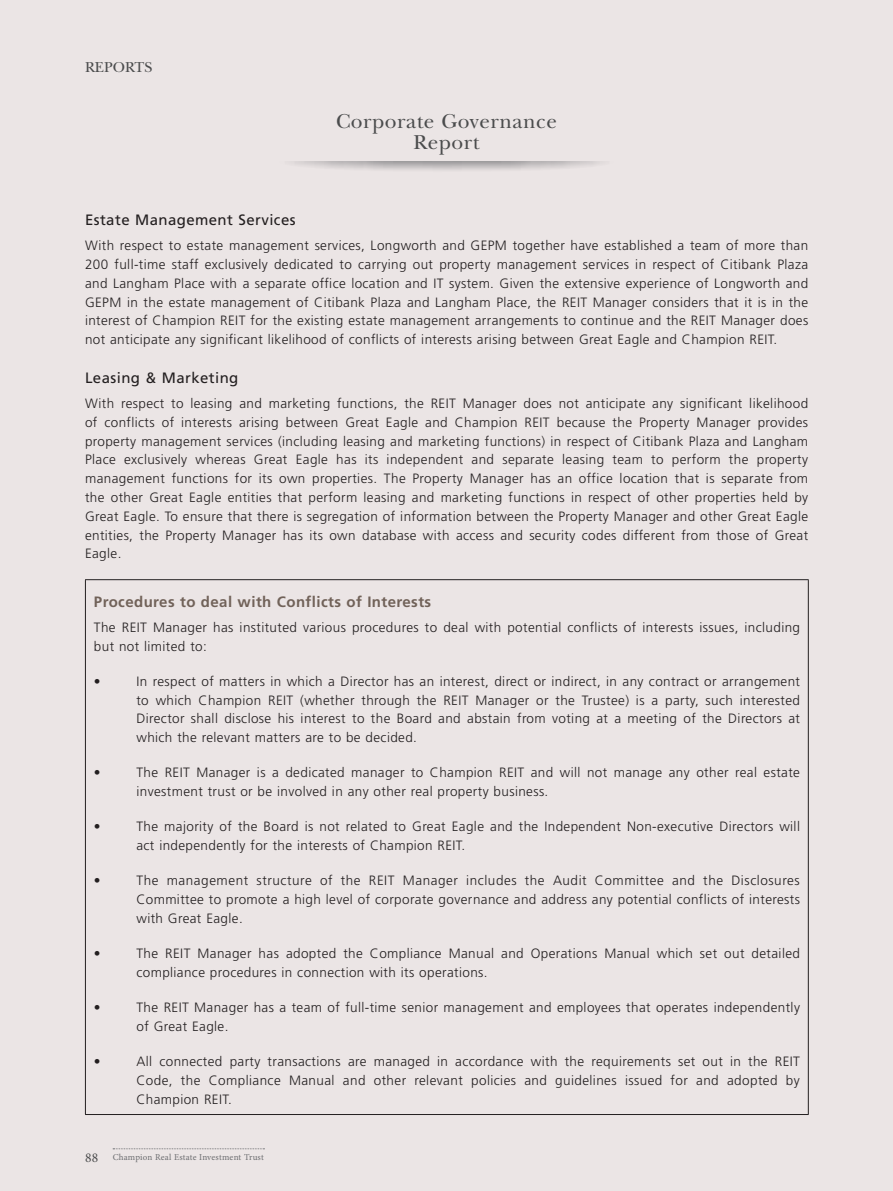
<style>
.page{position:relative;width:893px;height:1191px;background:#ebe5e5}
.page>*{position:absolute;margin:0;border:0;box-sizing:border-box;transform-origin:0 0}
.t1{font:21px/21px "New Baskerville Std";letter-spacing:.025em;color:#4b4c4d;text-align:center}
.t2{font:15px "Frutiger LT Std";letter-spacing:.03em;color:#231f20}
.t3{font:700 15px "Frutiger LT Std";letter-spacing:.03em;color:#716259}
.t4{font:15px "New Baskerville Std";color:#4b4c4d}
.t5{font:300 13.5px/18.8px "Frutiger LT Std";letter-spacing:.03em;color:#231f20;text-align:justify}
.t6{font:9px "Minion Pro";letter-spacing:.02em;color:#6c6d70}
.s1{font-size:13.5px;color:#4b4c4d}
</style>
<div class="page">
<svg style="left:113px;top:1148px;width:151px;height:1px"></svg>
<svg style="left:294px;top:162px;width:306px;height:8px"></svg>
<hr style="left:85px;top:579px;width:724px;height:1px;background:#231f20">
<hr style="left:85px;top:580px;width:1px;height:534px;background:#231f20">
<hr style="left:808px;top:580px;width:1px;height:534px;background:#231f20">
<hr style="left:85px;top:1114px;width:724px;height:1px;background:#231f20">
<p class="t4" style="left:85px;top:58px;width:30px">reports</p>
<h1 class="t1" style="left:336px;top:111px;width:222px">Corporate Governance<br>Report</h1>
<p class="t2" style="left:85px;top:211px;width:212px">Estate Management Services</p>
<p class="t5" style="left:85px;top:236px;width:725px">With respect to estate management services, Longworth and GEPM together have established a team of more than 200 full-time staff exclusively dedicated to carrying out property management services in respect of Citibank Plaza and Langham Place with a separate office location and IT system. Given the extensive experience of Longworth and GEPM in the estate management of Citibank Plaza and Langham Place, the REIT Manager considers that it is in the interest of Champion REIT for the existing estate management arrangements to continue and the REIT Manager does not anticipate any significant likelihood of conflicts of interests arising between Great Eagle and Champion REIT.</p>
<p class="t2" style="left:85px;top:369px;width:155px">Leasing &amp; Marketing</p>
<p class="t5" style="left:85px;top:394px;width:725px">With respect to leasing and marketing functions, the REIT Manager does not anticipate any significant likelihood of conflicts of interests arising between Great Eagle and Champion REIT because the Property Manager provides property management services (including leasing and marketing functions) in respect of Citibank Plaza and Langham Place exclusively whereas Great Eagle has its independent and separate leasing team to perform the property management functions for its own properties. The Property Manager has an office location that is separate from the other Great Eagle entities that perform leasing and marketing functions in respect of other properties held by Great Eagle. To ensure that there is segregation of information between the Property Manager and other Great Eagle entities, the Property Manager has its own database with access and security codes different from those of Great Eagle.</p>
<p class="t3" style="left:94px;top:592px;width:339px">Procedures to deal with Conflicts of Interests</p>
<p class="t5" style="left:94px;top:618px;width:708px">The REIT Manager has instituted various procedures to deal with potential conflicts of interests issues, including but not limited to:</p>
<p class="t5" style="left:94px;top:672px;width:8px">•</p>
<p class="t5" style="left:136px;top:672px;width:665px">In respect of matters in which a Director has an interest, direct or indirect, in any contract or arrangement to which Champion REIT (whether through the REIT Manager or the Trustee) is a party, such interested Director shall disclose his interest to the Board and abstain from voting at a meeting of the Directors at which the relevant matters are to be decided.</p>
<p class="t5" style="left:94px;top:763px;width:8px">•</p>
<p class="t5" style="left:136px;top:763px;width:665px">The REIT Manager is a dedicated manager to Champion REIT and will not manage any other real estate investment trust or be involved in any other real property business.</p>
<p class="t5" style="left:94px;top:817px;width:8px">•</p>
<p class="t5" style="left:136px;top:817px;width:665px">The majority of the Board is not related to Great Eagle and the Independent Non-executive Directors will act independently for the interests of Champion REIT.</p>
<p class="t5" style="left:94px;top:871px;width:8px">•</p>
<p class="t5" style="left:136px;top:871px;width:665px">The management structure of the REIT Manager includes the Audit Committee and the Disclosures Committee to promote a high level of corporate governance and address any potential conflicts of interests with Great Eagle.</p>
<p class="t5" style="left:94px;top:944px;width:8px">•</p>
<p class="t5" style="left:136px;top:944px;width:665px">The REIT Manager has adopted the Compliance Manual and Operations Manual which set out detailed compliance procedures in connection with its operations.</p>
<p class="t5" style="left:94px;top:998px;width:8px">•</p>
<p class="t5" style="left:136px;top:998px;width:665px">The REIT Manager has a team of full-time senior management and employees that operates independently of Great Eagle.</p>
<p class="t5" style="left:94px;top:1052px;width:8px">•</p>
<p class="t5" style="left:136px;top:1052px;width:665px">All connected party transactions are managed in accordance with the requirements set out in the REIT Code, the Compliance Manual and other relevant policies and guidelines issued for and adopted by Champion REIT.</p>
<p class="t6" style="left:85px;top:1151px;width:180px"><span class="s1">88</span> Champion Real Estate Investment Trust</p>
</div>
